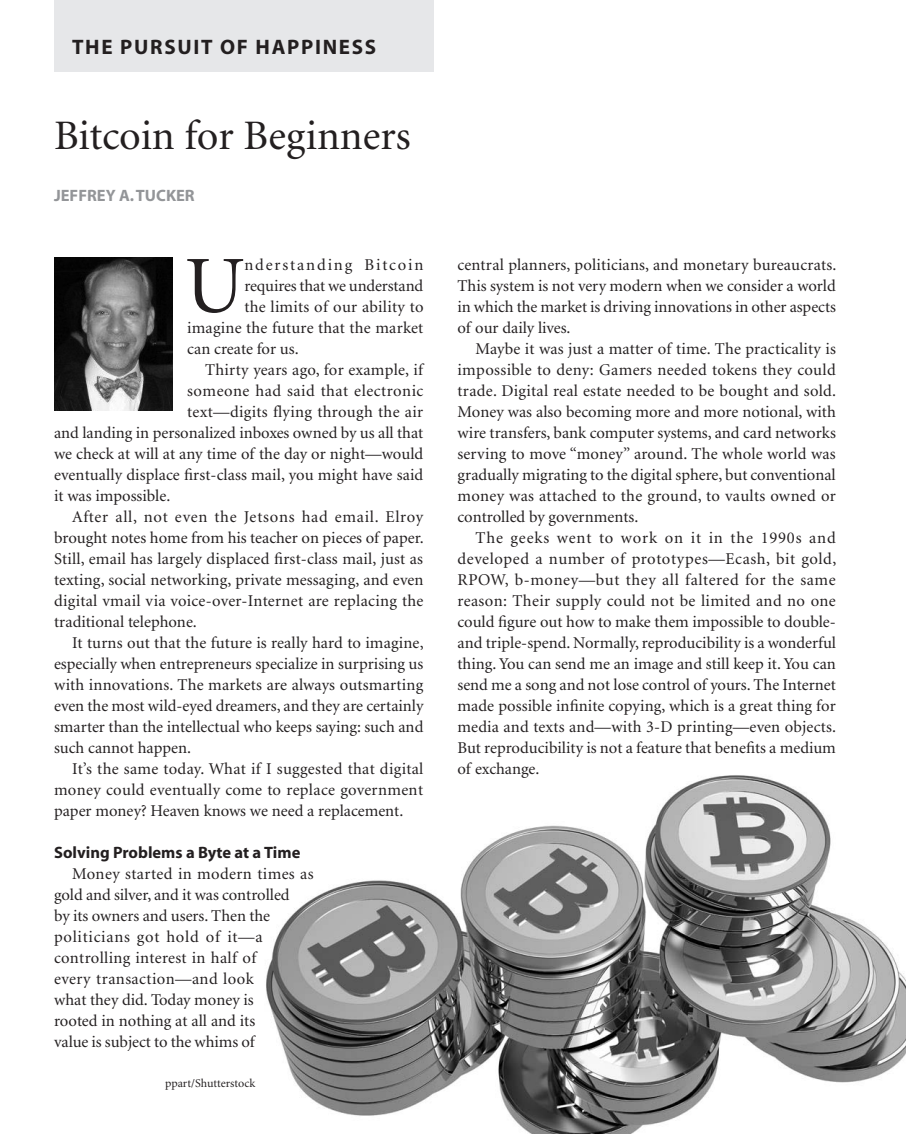
<style>
.page{position:relative;width:906px;height:1134px;background:#fff}
.page>*{position:absolute;margin:0;border:0;box-sizing:border-box;transform-origin:0 0}
.t1{font:81.15px "Minion";color:#231f20}
.t2{font:42px "Minion";color:#231f20}
.t3{font:700 21px "Myriad";letter-spacing:.08em;color:#231f20}
.t4{font:16.5px/21px "Minion";letter-spacing:.005em;color:#231f20;text-align:justify}
.t5{font:16.5px "Minion";letter-spacing:.045em;color:#231f20}
.t6{font:16.5px "Minion";letter-spacing:.03em;color:#231f20}
.t7{font:700 16.5px "Myriad";color:#231f20}
.t8{font:16.5px "Minion";letter-spacing:.115em;color:#231f20}
.t9{font:700 16.5px "Myriad";color:#939598}
.t10{font:12px "Minion";color:#231f20}
</style>
<div class="page">
<div style="left:54px;top:0;width:380px;height:72px;background:#e6e7e9"></div>
<img style="left:54px;top:257px;width:118px;height:153px">
<img style="left:266px;top:775px;width:639px;height:359px">
<p class="t3" style="left:72px;top:36px;width:305px">The Pu rsuit of Happin ess</p>
<h2 class="t2" style="left:54px;top:114px;width:358px">Bitcoin for Beginners</h2>
<p class="t9" style="left:54px;top:187px;width:44px">JEFFREY</p>
<p class="t9" style="left:119px;top:187px;width:67px">A. TUCKER</p>
<h1 class="t1" style="left:185px;top:246px;width:61px">U</h1>
<p class="t8" style="left:244px;top:256px;width:180px">nderstanding Bitcoin</p>
<p class="t4" style="left:244px;top:276px;width:180px">requires that we understand</p>
<p class="t4" style="left:244px;top:297px;width:180px">the limits of our ability to</p>
<p class="t4" style="left:187px;top:318px;width:237px">imagine the future that the market</p>
<p class="t4" style="left:187px;top:339px;width:113px">can create for us.</p>
<p class="t4" style="left:205px;top:360px;width:219px">Thirty years ago, for example, if</p>
<p class="t6" style="left:187px;top:382px;width:237px">someone had said that electronic</p>
<p class="t4" style="left:187px;top:402px;width:237px">text—digits flying through the air</p>
<p class="t4" style="left:54px;top:423px;width:370px">and landing in personalized inboxes owned by us all that</p>
<p class="t4" style="left:54px;top:444px;width:370px">we check at will at any time of the day or night—would</p>
<p class="t4" style="left:54px;top:465px;width:370px">eventually displace first-class mail, you might have said</p>
<p class="t4" style="left:54px;top:486px;width:118px">it was impossible.</p>
<p class="t5" style="left:72px;top:508px;width:352px">After all, not even the Jetsons had email. Elroy</p>
<p class="t4" style="left:54px;top:528px;width:371px">brought notes home from his teacher on pieces of paper.</p>
<p class="t4" style="left:54px;top:549px;width:370px">Still, email has largely displaced first-class mail, just as</p>
<p class="t4" style="left:54px;top:570px;width:370px">texting, social networking, private messaging, and even</p>
<p class="t4" style="left:54px;top:591px;width:370px">digital vmail via voice-over-Internet are replacing the</p>
<p class="t4" style="left:54px;top:612px;width:144px">traditional telephone.</p>
<p class="t4" style="left:72px;top:633px;width:353px">It turns out that the future is really hard to imagine,</p>
<p class="t4" style="left:54px;top:654px;width:370px">especially when entrepreneurs specialize in surprising us</p>
<p class="t4" style="left:54px;top:675px;width:370px">with innovations. The markets are always outsmarting</p>
<p class="t4" style="left:54px;top:696px;width:371px">even the most wild-eyed dreamers, and they are certainly</p>
<p class="t4" style="left:54px;top:717px;width:370px">smarter than the intellectual who keeps saying: such and</p>
<p class="t4" style="left:54px;top:738px;width:138px">such cannot happen.</p>
<p class="t4" style="left:72px;top:759px;width:353px">It’s the same today. What if I suggested that digital</p>
<p class="t4" style="left:54px;top:780px;width:370px">money could eventually come to replace government</p>
<p class="t4" style="left:54px;top:801px;width:350px">paper money? Heaven knows we need a replacement.</p>
<p class="t7" style="left:54px;top:844px;width:248px">Solving Problems a Byte at a Time</p>
<p class="t4" style="left:54px;top:864px;width:261px;text-align:left;text-indent:18px">Money started in modern times as gold and silver, and it was controlled<br>by its owners and users. Then the politicians got hold of it—a controlling interest in half of<br>every transaction—and look<br>what they did. Today money is<br>rooted in nothing at all and its<br>value is subject to the whims of</p>
<p class="t10" style="left:165px;top:1077px;width:92px">ppart/Shutterstock</p>
<p class="t4" style="left:457px;top:255px;width:380px">central planners, politicians, and monetary bureaucrats.<br>This system is not very modern when we consider a world in which the market is driving innovations in other aspects of our daily lives.</p>
<p class="t4" style="left:457px;top:339px;width:380px;text-indent:18px">Maybe it was just a matter of time. The practicality is impossible to deny: Gamers needed tokens they could trade. Digital real estate needed to be bought and sold.<br>Money was also becoming more and more notional, with wire transfers, bank computer systems, and card networks serving to move “money” around. The whole world was gradually migrating to the digital sphere, but conventional money was attached to the ground, to vaults owned or controlled by governments.</p>
<p class="t4" style="left:457px;top:528px;width:380px;text-indent:18px">The geeks went to work on it in the 1990s and developed a number of prototypes—Ecash, bit gold, RPOW, b-money—but they all faltered for the same reason: Their supply could not be limited and no one could figure out how to make them impossible to double&shy;and triple-spend. Normally, reproducibility is a wonderful thing. You can send me an image and still keep it. You can send me a song and not lose control of yours. The Internet made possible infinite copying, which is a great thing for media and texts and—with 3-D printing—even objects.<br>But reproducibility is not a feature that benefits a medium of exchange.</p>
</div>
